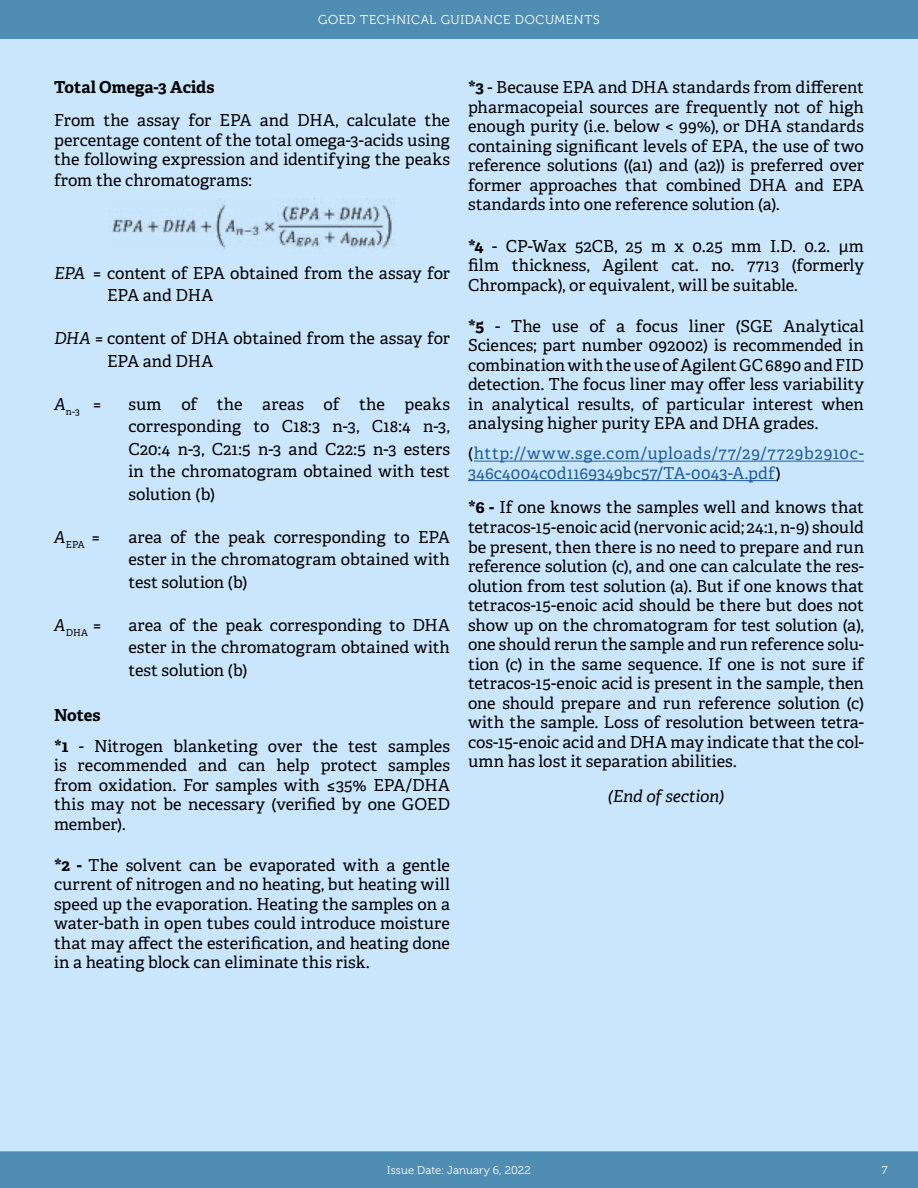
<style>
.page{position:relative;width:918px;height:1188px;background:#fff}
.page>*{position:absolute;margin:0;border:0;box-sizing:border-box;transform-origin:0 0}
.t1{font:16.5px/19.5px "Adelle";letter-spacing:.005em;color:#000;text-align:justify}
.t2{font:16.5px/19.5px "Adelle";letter-spacing:.02em;color:#215e9e}
.t3{font:700 16.5px "Adelle";color:#000}
.t4{font:italic 16.5px "Adelle";letter-spacing:-.005em;color:#000}
.t5{font:12.75px "Museo 300";letter-spacing:.05em;color:#fff}
.t6{font:11.25px "Museo 300";letter-spacing:.01em;color:#fff}
.t7{font:9.6px "Adelle";letter-spacing:.01em;color:#000}
.s1{font-style:italic}
.s2{font-weight:700}
.s3{color:#000}
</style>
<div class="page">
<div style="left:0;top:0;width:918px;height:39px;background:#508db2"></div>
<div style="left:0;top:1151px;width:918px;height:37px;background:#508db2"></div>
<div style="left:0;top:39px;width:918px;height:1112px;background:#cae6fd"></div>
<img style="left:112px;top:198px;width:282px;height:51px">
<hr style="left:474px;top:461px;width:390px;height:1px;background:#215e9e">
<hr style="left:468px;top:480px;width:308px;height:1px;background:#215e9e">
<p class="t5" style="left:318px;top:13px;width:283px">GOED TECHNICAL GUIDANCE DOCUMENTS</p>
<p class="t3" style="left:54px;top:77px;width:162px">Total Omega-3 Acids</p>
<p class="t1" style="left:54px;top:111px;width:398px;line-height:20px">From the assay for EPA and DHA, calculate the percentage content of the total omega-3-acids using the following expression and identifying the peaks from the chromatograms:</p>
<p class="t1" style="left:107px;top:262px;width:344px;line-height:22.5px;text-indent:-53px"><span class="s1">EPA</span> = content of EPA obtained from the assay for<br>EPA and DHA</p>
<p class="t1" style="left:107px;top:327px;width:344px;line-height:22.5px;text-indent:-53px"><span class="s1">DHA</span> = content of DHA obtained from the assay for<br>EPA and DHA</p>
<p class="t7" style="left:54px;top:406px;width:49px"><sup>A</sup>n-3 <sup>=</sup></p>
<p class="t1" style="left:128px;top:393px;width:323px;line-height:22.5px">sum of the areas of the peaks corresponding to C18:3 n-3, C18:4 n-3, C20:4 n-3, C21:5 n-3 and C22:5 n-3 esters in the chromatogram obtained with test solution (b)</p>
<p class="t7" style="left:54px;top:539px;width:48px"><sup>A</sup>EPA <sup>=</sup></p>
<p class="t1" style="left:128px;top:526px;width:323px;line-height:22.5px">area of the peak corresponding to EPA ester in the chromatogram obtained with test solution (b)</p>
<p class="t7" style="left:54px;top:627px;width:49px"><sup>A</sup>DHA <sup>=</sup></p>
<p class="t1" style="left:128px;top:614px;width:323px;line-height:22.5px">area of the peak corresponding to DHA ester in the chromatogram obtained with test solution (b)</p>
<p class="t1" style="left:54px;top:700px;width:397px;line-height:30.3px"><span class="s2">Notes<br>*1</span> - Nitrogen blanketing over the test samples</p>
<p class="t1" style="left:54px;top:756px;width:398px">is recommended and can help protect samples from oxidation. For samples with ≤35% EPA/DHA this may not be necessary (verified by one GOED member).</p>
<p class="t1" style="left:54px;top:855px;width:398px"><span class="s2">*2 -</span> The solvent can be evaporated with a gentle current of nitrogen and no heating, but heating will speed up the evaporation. Heating the samples on a water-bath in open tubes could introduce moisture that may affect the esterification, and heating done in a heating block can eliminate this risk.</p>
<p class="t1" style="left:468px;top:78px;width:398px"><span class="s2">*3</span> - Because EPA and DHA standards from different pharmacopeial sources are frequently not of high enough purity (i.e. below &lt; 99%), or DHA standards containing significant levels of EPA, the use of two reference solutions ((a1) and (a2)) is preferred over former approaches that combined DHA and EPA standards into one reference solution (a).</p>
<p class="t1" style="left:468px;top:236px;width:398px"><span class="s2">*4</span> - CP-Wax 52CB, 25 m x 0.25 mm I.D. 0.2. µm film thickness, Agilent cat. no. 7713 (formerly Chrompack), or equivalent, will be suitable.</p>
<p class="t1" style="left:468px;top:316px;width:398px"><span class="s2">*5</span> - The use of a focus liner (SGE Analytical Sciences; part number 092002) is recommended in combination with the use of Agilent GC 6890 and FID detection. The focus liner may offer less variability in analytical results, of particular interest when analysing higher purity EPA and DHA grades.</p>
<p class="t2" style="left:468px;top:444px;width:397px"><span class="s3">(</span>http://www.sge.com/uploads/77/29/7729b2910c-<br>346c4004c0d1169349bc57/TA-0043-A.pdf<span class="s3">)</span></p>
<p class="t1" style="left:468px;top:498px;width:398px"><span class="s2">*6 -</span> If one knows the samples well and knows that tetracos-15-enoic acid (nervonic acid; 24:1, n-9) should be present, then there is no need to prepare and run reference solution (c), and one can calculate the res&shy;olution from test solution (a). But if one knows that tetracos-15-enoic acid should be there but does not show up on the chromatogram for test solution (a), one should rerun the sample and run reference solu&shy;tion (c) in the same sequence. If one is not sure if tetracos-15-enoic acid is present in the sample, then one should prepare and run reference solution (c) with the sample. Loss of resolution between tetra&shy;cos-15-enoic acid and DHA may indicate that the col&shy;umn has lost it separation abilities.</p>
<p class="t4" style="left:608px;top:785px;width:118px">(End of section)</p>
<p class="t6" style="left:387px;top:1164px;width:145px">Issue Date: January 6, 2022</p>
<p class="t6" style="left:882px;top:1164px;width:7px">7</p>
</div>
